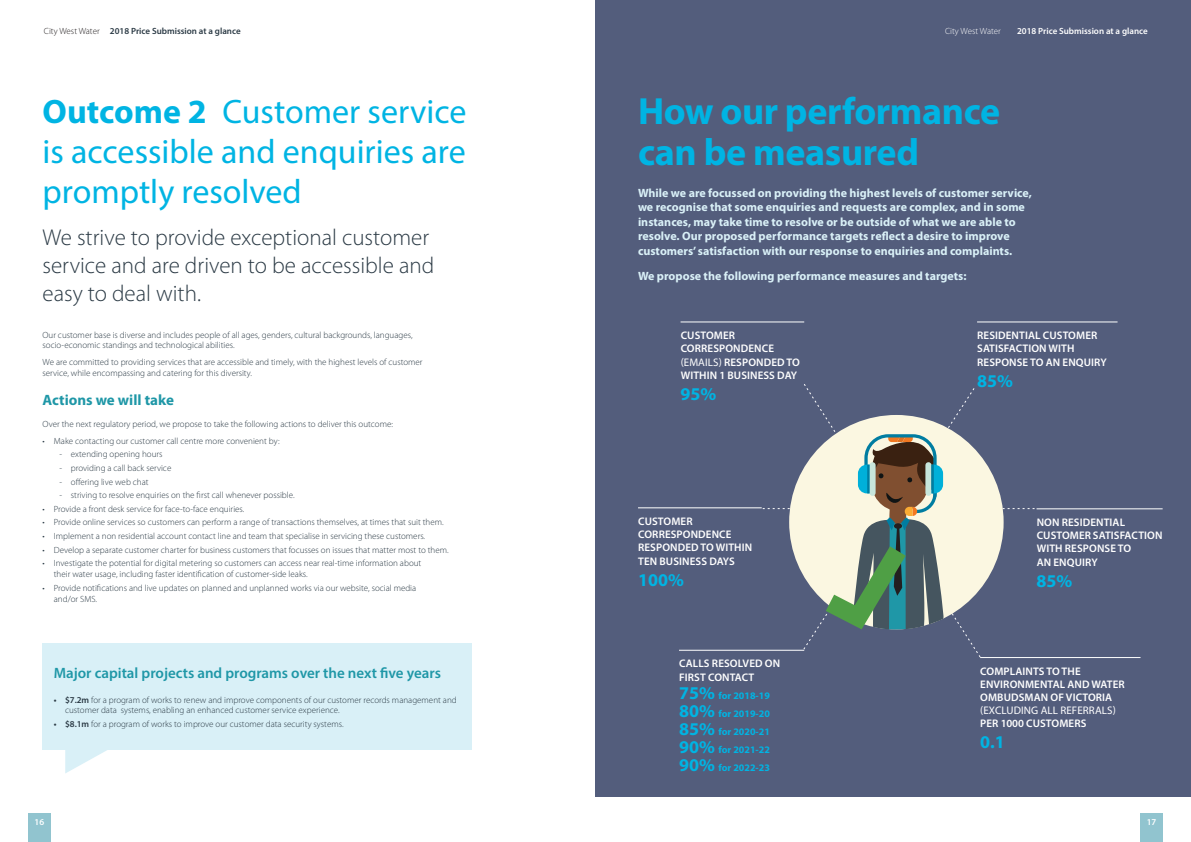
<style>
.page{position:relative;width:1191px;height:842px;background:#fff}
.page>*{position:absolute;margin:0;border:0;box-sizing:border-box;transform-origin:0 0}
.Heading_1{font:700 38px/41px "Myriad Pro";letter-spacing:-.01em;color:#00b4e3}
.t1{font:34px/40px "Myriad Pro";color:#00b4e3;text-align:justify}
.Intro_Text_Large{font:300 23px/28px "Myriad Pro";color:#2b3a45}
.Infographic_Body_Tex{font:700 18px "Myriad Pro";color:#00b4e3}
.Body_copy{font:600 15px "Myriad Pro";color:#1f97a7}
.Heading_2{font:700 15px "Myriad Pro";color:#1f97a7}
.Heading_2-2{font:700 12px/14.4px "Myriad Pro";color:#d9f0f7}
.Infographic_Body_Tex-2{font:600 11px/13.2px "Myriad Pro";letter-spacing:.01em;color:#fff}
.Infographic_Body_Tex-3{font:700 10px/18px "Myriad Pro";color:#00b4e3;text-align:justify}
.Body_copy-2{font:300 9px/10.8px "Myriad Pro";color:#2b3a45}
.t2{font:600 9px "Myriad Pro";color:#2b3a45}
.Body_Copy{font:600 9px "Myriad Pro";color:#fff}
.Body_Copy-2{font:300 9px "Myriad Pro";color:#fff}
.s1{font-weight:300;color:#231f20}
.s2{font-weight:700}
.s3{font-weight:600}
.s4{font-weight:400}
.s5{font-size:18px}
</style>
<div class="page">
<div style="left:595px;top:0;width:596px;height:797px;background:#535d7c"></div>
<div style="left:28px;top:813px;width:22px;height:29px;background:#91c4cf"></div>
<div style="left:1140px;top:813px;width:22px;height:29px;background:#91c4cf"></div>
<hr style="left:679px;top:650px;width:125px;height:1px;background:#fff">
<hr style="left:680px;top:322px;width:124px;height:1px;background:#fff">
<hr style="left:638px;top:508px;width:123px;height:1px;background:#fff">
<hr style="left:977px;top:322px;width:140px;height:1px;background:#fff">
<hr style="left:1036px;top:509px;width:126px;height:1px;background:#fff">
<hr style="left:980px;top:657px;width:160px;height:1px;background:#fff">
<svg style="left:803px;top:384px;width:178px;height:274px"></svg>
<div style="left:789px;top:415px;width:214px;height:214px;background:#fbf7e1;border-radius:50%"></div>
<svg style="left:762px;top:434px;width:272px;height:207px"></svg>
<div style="left:42px;top:643px;width:429px;height:107px;background:#d9f0f7"></div>
<svg style="left:65px;top:750px;width:42px;height:23px"></svg>
<p class="t2" style="left:44px;top:25px;width:198px"><span class="s1">City West Water</span> 2018 Price Submission at a glance</p>
<p class="t1" style="left:43px;top:91px;width:425px"><span class="s2">Outcome 2</span> Customer service is accessible and enquiries are promptly resolved</p>
<p class="Intro_Text_Large" style="left:43px;top:223px;width:393px">We strive to provide exceptional customer service and are driven to be accessible and easy to deal with.</p>
<p class="Body_copy-2" style="left:43px;top:329px;width:371px">Our customer base is diverse and includes people of all ages, genders, cultural backgrounds, languages, socio-economic standings and technological abilities.</p>
<p class="Body_copy-2" style="left:43px;top:356px;width:381px">We are committed to providing services that are accessible and timely, with the highest levels of customer service, while encompassing and catering for this diversity.</p>
<p class="Heading_2" style="left:43px;top:390px;width:133px">Actions we will take</p>
<p class="Body_copy-2" style="left:43px;top:419px;width:352px">Over the next regulatory period, we propose to take the following actions to deliver this outcome:</p>
<p class="Body_copy-2" style="left:43px;top:435px;width:239px">• Make contacting our customer call centre more convenient by:</p>
<p class="Body_copy-2" style="left:60px;top:449px;width:104px">- extending opening hours</p>
<p class="Body_copy-2" style="left:60px;top:462px;width:113px">- providing a call back service</p>
<p class="Body_copy-2" style="left:60px;top:476px;width:91px">- offering live web chat</p>
<p class="Body_copy-2" style="left:60px;top:490px;width:237px">- striving to resolve enquiries on the first call whenever possible.</p>
<p class="Body_copy-2" style="left:43px;top:503px;width:203px">• Provide a front desk service for face-to-face enquiries.</p>
<p class="Body_copy-2" style="left:43px;top:517px;width:403px">• Provide online services so customers can perform a range of transactions themselves, at times that suit them.</p>
<p class="Body_copy-2" style="left:43px;top:531px;width:384px">• Implement a non residential account contact line and team that specialise in servicing these customers.</p>
<p class="Body_copy-2" style="left:43px;top:544px;width:408px">• Develop a separate customer charter for business customers that focusses on issues that matter most to them.</p>
<p class="Body_copy-2" style="left:54px;top:558px;width:369px;text-indent:-11px">• Investigate the potential for digital metering so customers can access near real-time information about their water usage, including faster identification of customer-side leaks.</p>
<p class="Body_copy-2" style="left:54px;top:582px;width:364px;text-indent:-11px">• Provide notifications and live updates on planned and unplanned works via our website, social media and/or SMS.</p>
<p class="Body_copy" style="left:54px;top:663px;width:389px">Major capital projects and programs over the next five years</p>
<p class="Body_copy-2" style="left:65px;top:694px;width:393px;text-indent:-11px"><span class="s3">• $7.2m</span> for a program of works to renew and improve components of our customer records management and customer data systems, enabling an enhanced customer service experience.</p>
<p class="Body_copy-2" style="left:54px;top:719px;width:291px"><span class="s3">• $8.1m</span> for a program of works to improve our customer data security systems.</p>
<p class="Body_Copy-2" style="left:945px;top:26px;width:57px">City West Water</p>
<p class="Body_Copy" style="left:1017px;top:25px;width:132px">2018 Price Submission at a glance</p>
<p class="Heading_1" style="left:638px;top:89px;width:364px">How our performance can be measured</p>
<p class="Heading_2-2" style="left:638px;top:185px;width:395px">While we are focussed on providing the highest levels of customer service, we recognise that some enquiries and requests are complex, and in some instances, may take time to resolve or be outside of what we are able to resolve. Our proposed performance targets reflect a desire to improve customers’ satisfaction with our response to enquiries and complaints.</p>
<p class="Heading_2-2" style="left:638px;top:269px;width:330px">We propose the following performance measures and targets:</p>
<p class="Infographic_Body_Tex-2" style="left:680px;top:328px;width:121px">CUSTOMER<br>CORRESPONDENCE <span class="s4">(EMAILS)</span> RESPONDED TO<br>WITHIN 1 BUSINESS DAY</p>
<p class="Infographic_Body_Tex" style="left:680px;top:382px;width:37px">95%</p>
<p class="Infographic_Body_Tex-2" style="left:638px;top:514px;width:116px">CUSTOMER<br>CORRESPONDENCE<br>RESPONDED TO WITHIN<br>TEN BUSINESS DAYS</p>
<p class="Infographic_Body_Tex" style="left:638px;top:568px;width:47px">100%</p>
<p class="Infographic_Body_Tex-2" style="left:679px;top:657px;width:103px">CALLS RESOLVED ON<br>FIRST CONTACT</p>
<p class="Infographic_Body_Tex-3" style="left:679px;top:686px;width:92px"><span class="s5">75%</span> for 2018-19<br><span class="s5">80%</span> for 2019-20<br><span class="s5">85%</span> for 2020-21<br><span class="s5">90%</span> for 2021-22<br><span class="s5">90%</span> for 2022-23</p>
<p class="Infographic_Body_Tex-2" style="left:977px;top:328px;width:131px">RESIDENTIAL CUSTOMER<br>SATISFACTION WITH<br>RESPONSE TO AN ENQUIRY</p>
<p class="Infographic_Body_Tex" style="left:977px;top:369px;width:37px">85%</p>
<p class="Infographic_Body_Tex-2" style="left:1036px;top:515px;width:127px">NON RESIDENTIAL<br>CUSTOMER SATISFACTION<br>WITH RESPONSE TO<br>AN ENQUIRY</p>
<p class="Infographic_Body_Tex" style="left:1036px;top:569px;width:37px">85%</p>
<p class="Infographic_Body_Tex-2" style="left:980px;top:664px;width:146px">COMPLAINTS TO THE<br>ENVIRONMENTAL AND WATER<br>OMBUDSMAN OF VICTORIA <span class="s4">(EXCLUDING ALL REFERRALS)<br></span>PER 1000 CUSTOMERS</p>
<p class="Infographic_Body_Tex" style="left:980px;top:731px;width:26px">0.1</p>
<p class="Body_Copy" style="left:35px;top:816px;width:11px">16</p>
<p class="Body_Copy" style="left:1146px;top:816px;width:11px">17</p>
</div>
